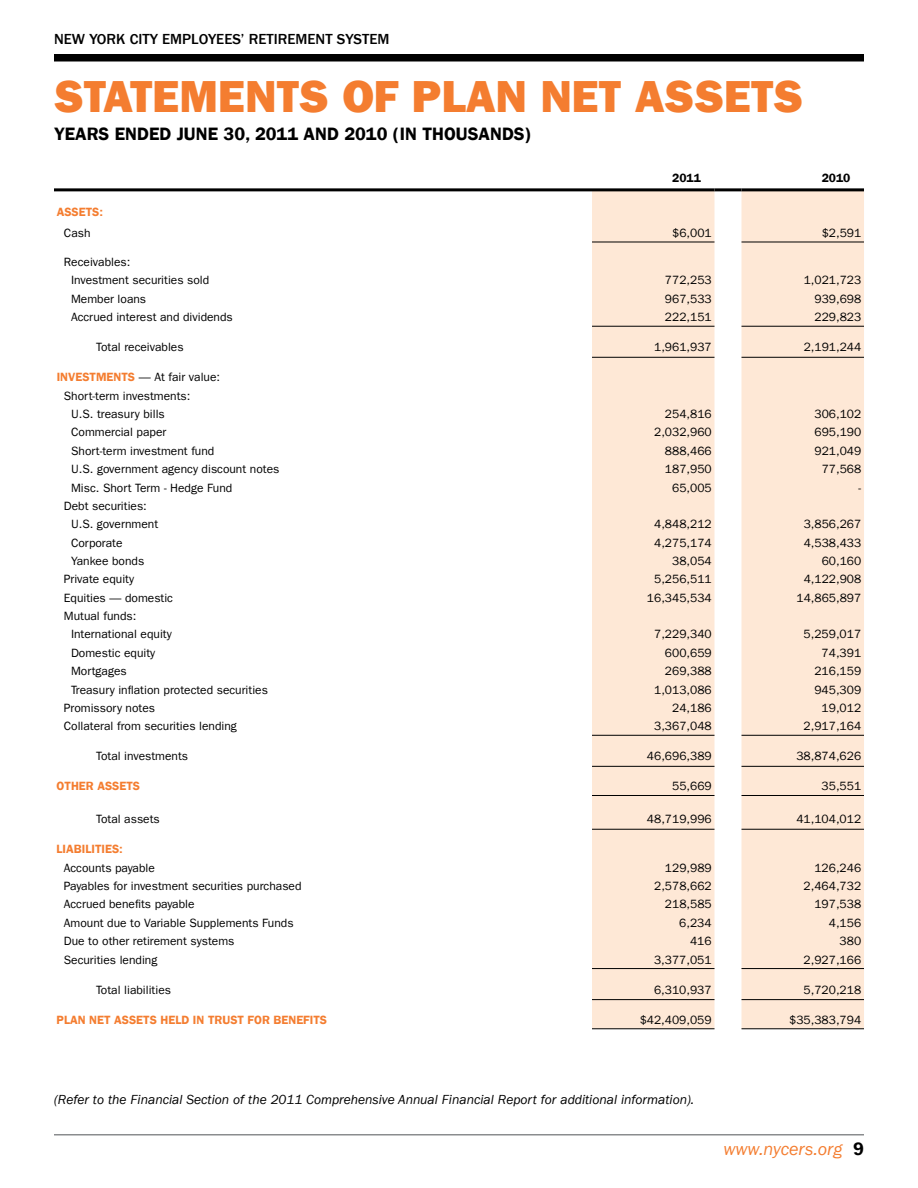
<style>
.page{position:relative;width:918px;height:1188px;background:#fff}
.page>*{position:absolute;margin:0;border:0;box-sizing:border-box;transform-origin:0 0}
.t1{font:800 45px "Franklin Gothic LT";color:#f47d30}
.t2{font:600 18px "Franklin Gothic LT";color:#000}
.t3{font:italic 18px "Franklin Gothic LT";color:#f47d30}
.t4{font:500 15px "Franklin Gothic LT";color:#000}
.t5{font:italic 13.5px "Franklin Gothic LT";color:#000}
.t6{font:12px/18.3px "Franklin Gothic LT";color:#000}
.t7{font:600 12px "Franklin Gothic LT";color:#f47d30}
.t8{font:600 12px "Franklin Gothic LT";color:#000}
.s1{font-weight:600;color:#f47d30}
.s2{font-weight:600;font-style:normal;color:#000}
</style>
<div class="page">
<div style="left:54px;top:54px;width:810px;height:8px;background:#000"></div>
<hr style="left:54px;top:1134px;width:810px;height:2px;background:#8a8c8e">
<svg style="left:592px;top:191px;width:272px;height:838px;background:#fde9d9"></svg>
<hr style="left:54px;top:188px;width:538px;height:3px;background:#000">
<hr style="left:592px;top:188px;width:123px;height:3px;background:#000">
<hr style="left:715px;top:188px;width:27px;height:3px;background:#000">
<hr style="left:742px;top:188px;width:122px;height:3px;background:#000">
<hr style="left:592px;top:242px;width:123px;height:1px;background:#000">
<hr style="left:742px;top:242px;width:122px;height:1px;background:#000">
<hr style="left:592px;top:326px;width:123px;height:1px;background:#000">
<hr style="left:742px;top:326px;width:122px;height:1px;background:#000">
<hr style="left:592px;top:357px;width:123px;height:1px;background:#000">
<hr style="left:742px;top:357px;width:122px;height:1px;background:#000">
<hr style="left:592px;top:735px;width:123px;height:1px;background:#000">
<hr style="left:742px;top:735px;width:122px;height:1px;background:#000">
<hr style="left:592px;top:766px;width:123px;height:1px;background:#000">
<hr style="left:742px;top:766px;width:122px;height:1px;background:#000">
<hr style="left:592px;top:795px;width:123px;height:1px;background:#000">
<hr style="left:742px;top:795px;width:122px;height:1px;background:#000">
<hr style="left:592px;top:829px;width:123px;height:1px;background:#000">
<hr style="left:742px;top:829px;width:122px;height:1px;background:#000">
<hr style="left:592px;top:968px;width:123px;height:1px;background:#000">
<hr style="left:742px;top:968px;width:122px;height:1px;background:#000">
<hr style="left:592px;top:999px;width:123px;height:1px;background:#000">
<hr style="left:742px;top:999px;width:122px;height:1px;background:#000">
<hr style="left:592px;top:1028px;width:123px;height:1px;background:#000">
<hr style="left:742px;top:1028px;width:122px;height:1px;background:#000">
<p class="t4" style="left:54px;top:31px;width:337px">NEW YORK CITY EMPLOYEES’ RETIREMENT SYSTEM</p>
<h1 class="t1" style="left:54px;top:70px;width:751px">STATEMENTS OF PLAN NET ASSETS</h1>
<h2 class="t2" style="left:54px;top:123px;width:23px">YEARS</h2>
<h2 class="t2" style="left:115px;top:123px;width:23px">ENDED</h2>
<h2 class="t2" style="left:177px;top:123px;width:258px">JUNE 30, 2011 AND 2010 (IN THOUSANDS</h2>
<h2 class="t2" style="left:525px;top:123px;width:8px">)</h2>
<p class="t8" style="left:672px;top:171px;width:30px">2011</p>
<p class="t8" style="left:822px;top:171px;width:30px">2010</p>
<p class="t7" style="left:57px;top:205px;width:48px">ASSETS:</p>
<p class="t6" style="left:64px;top:224px;width:28px">Cash</p>
<p class="t6" style="left:672px;top:224px;width:41px">$6,001</p>
<p class="t6" style="left:822px;top:224px;width:41px">$2,591</p>
<p class="t6" style="left:71px;top:253px;width:140px;text-indent:-7px">Receivables:<br>Investment securities sold</p>
<p class="t6" style="left:665px;top:271px;width:48px">772,253</p>
<p class="t6" style="left:804px;top:271px;width:59px">1,021,723</p>
<p class="t6" style="left:71px;top:290px;width:77px">Member loans</p>
<p class="t6" style="left:665px;top:290px;width:48px">967,533</p>
<p class="t6" style="left:814px;top:290px;width:48px">939,698</p>
<p class="t6" style="left:71px;top:308px;width:163px">Accrued interest and dividends</p>
<p class="t6" style="left:665px;top:308px;width:48px">222,151</p>
<p class="t6" style="left:814px;top:308px;width:48px">229,823</p>
<p class="t6" style="left:96px;top:338px;width:89px">Total receivables</p>
<p class="t6" style="left:654px;top:338px;width:59px">1,961,937</p>
<p class="t6" style="left:804px;top:338px;width:59px">2,191,244</p>
<p class="t6" style="left:57px;top:368px;width:165px"><span class="s1">INVESTMENTS</span> — At fair value:</p>
<p class="t6" style="left:64px;top:387px;width:128px">Short-term investments:</p>
<p class="t6" style="left:71px;top:405px;width:95px">U.S. treasury bills</p>
<p class="t6" style="left:665px;top:405px;width:48px">254,816</p>
<p class="t6" style="left:814px;top:405px;width:48px">306,102</p>
<p class="t6" style="left:71px;top:423px;width:97px">Commercial paper</p>
<p class="t6" style="left:654px;top:423px;width:59px">2,032,960</p>
<p class="t6" style="left:814px;top:423px;width:48px">695,190</p>
<p class="t6" style="left:71px;top:442px;width:145px">Short-term investment fund</p>
<p class="t6" style="left:665px;top:442px;width:48px">888,466</p>
<p class="t6" style="left:814px;top:442px;width:48px">921,049</p>
<p class="t6" style="left:71px;top:460px;width:210px">U.S. government agency discount notes</p>
<p class="t6" style="left:665px;top:460px;width:48px">187,950</p>
<p class="t6" style="left:822px;top:460px;width:41px">77,568</p>
<p class="t6" style="left:71px;top:478px;width:163px">Misc. Short Term - Hedge Fund</p>
<p class="t6" style="left:672px;top:478px;width:41px">65,005</p>
<p class="t6" style="left:859px;top:478px;width:4px">-</p>
<p class="t6" style="left:71px;top:497px;width:89px;text-indent:-7px">Debt securities:<br>U.S. government</p>
<p class="t6" style="left:654px;top:515px;width:59px">4,848,212</p>
<p class="t6" style="left:804px;top:515px;width:59px">3,856,267</p>
<p class="t6" style="left:71px;top:533px;width:53px">Corporate</p>
<p class="t6" style="left:654px;top:533px;width:59px">4,275,174</p>
<p class="t6" style="left:804px;top:533px;width:59px">4,538,433</p>
<p class="t6" style="left:71px;top:552px;width:75px">Yankee bonds</p>
<p class="t6" style="left:672px;top:552px;width:41px">38,054</p>
<p class="t6" style="left:822px;top:552px;width:41px">60,160</p>
<p class="t6" style="left:64px;top:570px;width:72px">Private equity</p>
<p class="t6" style="left:654px;top:570px;width:59px">5,256,511</p>
<p class="t6" style="left:804px;top:570px;width:59px">4,122,908</p>
<p class="t6" style="left:64px;top:589px;width:111px">Equities — domestic</p>
<p class="t6" style="left:647px;top:589px;width:66px">16,345,534</p>
<p class="t6" style="left:796px;top:589px;width:66px">14,865,897</p>
<p class="t6" style="left:71px;top:607px;width:102px;text-indent:-7px">Mutual funds:<br>International equity</p>
<p class="t6" style="left:654px;top:625px;width:59px">7,229,340</p>
<p class="t6" style="left:804px;top:625px;width:59px">5,259,017</p>
<p class="t6" style="left:71px;top:644px;width:86px">Domestic equity</p>
<p class="t6" style="left:665px;top:644px;width:48px">600,659</p>
<p class="t6" style="left:822px;top:644px;width:41px">74,391</p>
<p class="t6" style="left:71px;top:662px;width:57px">Mortgages</p>
<p class="t6" style="left:665px;top:662px;width:48px">269,388</p>
<p class="t6" style="left:814px;top:662px;width:48px">216,159</p>
<p class="t6" style="left:71px;top:680px;width:198px">Treasury inflation protected securities</p>
<p class="t6" style="left:654px;top:680px;width:59px">1,013,086</p>
<p class="t6" style="left:814px;top:680px;width:48px">945,309</p>
<p class="t6" style="left:64px;top:699px;width:93px">Promissory notes</p>
<p class="t6" style="left:672px;top:699px;width:41px">24,186</p>
<p class="t6" style="left:822px;top:699px;width:41px">19,012</p>
<p class="t6" style="left:64px;top:717px;width:175px">Collateral from securities lending</p>
<p class="t6" style="left:654px;top:717px;width:59px">3,367,048</p>
<p class="t6" style="left:804px;top:717px;width:59px">2,917,164</p>
<p class="t6" style="left:96px;top:747px;width:93px">Total investments</p>
<p class="t6" style="left:647px;top:747px;width:66px">46,696,389</p>
<p class="t6" style="left:796px;top:747px;width:66px">38,874,626</p>
<p class="t7" style="left:57px;top:779px;width:85px">OTHER ASSETS</p>
<p class="t6" style="left:672px;top:777px;width:41px">55,669</p>
<p class="t6" style="left:822px;top:777px;width:41px">35,551</p>
<p class="t6" style="left:96px;top:810px;width:65px">Total assets</p>
<p class="t6" style="left:647px;top:810px;width:66px">48,719,996</p>
<p class="t6" style="left:796px;top:810px;width:66px">41,104,012</p>
<p class="t7" style="left:57px;top:842px;width:68px">LIABILITIES:</p>
<p class="t6" style="left:64px;top:859px;width:93px">Accounts payable</p>
<p class="t6" style="left:665px;top:859px;width:48px">129,989</p>
<p class="t6" style="left:814px;top:859px;width:48px">126,246</p>
<p class="t6" style="left:64px;top:877px;width:239px">Payables for investment securities purchased</p>
<p class="t6" style="left:654px;top:877px;width:59px">2,578,662</p>
<p class="t6" style="left:804px;top:877px;width:59px">2,464,732</p>
<p class="t6" style="left:64px;top:895px;width:132px">Accrued benefits payable</p>
<p class="t6" style="left:665px;top:895px;width:48px">218,585</p>
<p class="t6" style="left:814px;top:895px;width:48px">197,538</p>
<p class="t6" style="left:64px;top:914px;width:231px">Amount due to Variable Supplements Funds</p>
<p class="t6" style="left:679px;top:914px;width:34px">6,234</p>
<p class="t6" style="left:829px;top:914px;width:34px">4,156</p>
<p class="t6" style="left:64px;top:932px;width:172px">Due to other retirement systems</p>
<p class="t6" style="left:690px;top:932px;width:23px">416</p>
<p class="t6" style="left:840px;top:932px;width:23px">380</p>
<p class="t6" style="left:64px;top:950px;width:95px">Securities lending</p>
<p class="t6" style="left:654px;top:950px;width:59px">3,377,051</p>
<p class="t6" style="left:804px;top:950px;width:59px">2,927,166</p>
<p class="t6" style="left:96px;top:980px;width:76px">Total liabilities</p>
<p class="t6" style="left:654px;top:980px;width:59px">6,310,937</p>
<p class="t6" style="left:804px;top:980px;width:59px">5,720,218</p>
<p class="t7" style="left:57px;top:1013px;width:272px">PLAN NET ASSETS HELD IN TRUST FOR BENEFITS</p>
<p class="t6" style="left:640px;top:1011px;width:73px">$42,409,059</p>
<p class="t6" style="left:789px;top:1011px;width:73px">$35,383,794</p>
<p class="t5" style="left:54px;top:1092px;width:642px">(Refer to the Financial Section of the 2011 Comprehensive Annual Financial Report for additional information).</p>
<h2 class="t3" style="left:723px;top:1139px;width:142px">www.nycers.org <span class="s2">9</span></h2>
</div>
